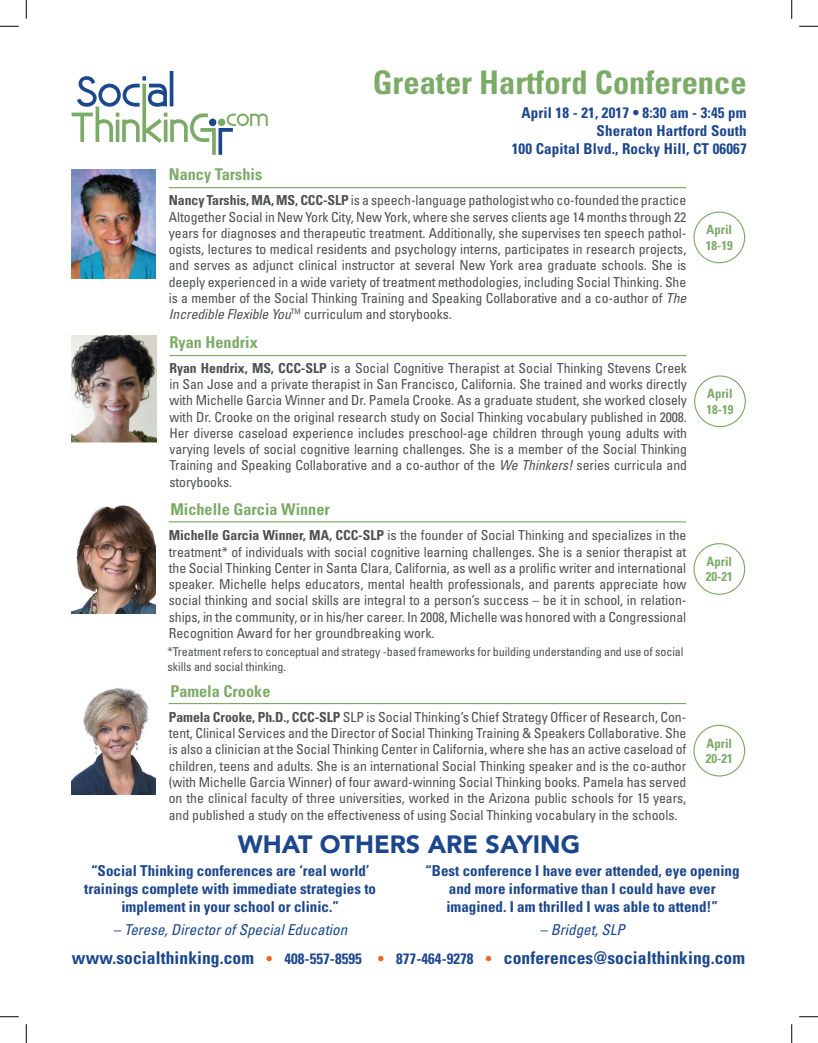
<style>
.page{position:relative;width:818px;height:1043px;background:#fff}
.page>*{position:absolute;margin:0;border:0;box-sizing:border-box;transform-origin:0 0}
.t1{font:700 condensed 32.5px "Univers LT Std";color:#7cab68}
.t2{font:900 25px "Avenir";color:#1c478c}
.t3{font:700 condensed 17.5px "Univers LT Std";letter-spacing:.005em;color:#1c478c}
.t4{font:700 condensed 16.25px "Univers LT Std";color:#7cab68}
.t5{font:700 condensed 15px/18px "Univers LT Std";color:#1c478c;text-align:center}
.t6{font:italic condensed 15px "Univers LT Std";color:#1c478c}
.t7{font:condensed 13.75px/16.2px "Univers LT Std";letter-spacing:-.005em;color:#4e4f50;text-align:justify}
.t8{font:700 condensed 12.75px/15.2px "Univers LT Std";color:#7cab68}
.t9{font:condensed 12px/14.5px "Univers LT Std";letter-spacing:-.005em;color:#4e4f50}
.s1{font-weight:700}
.s2{font-style:italic}
.s3{font-size:15px;color:#ec6527}
.s4{font-size:15px}
</style>
<div class="page">
<svg style="left:72px;top:71px;width:196px;height:84px"></svg>
<img style="left:71px;top:505px;width:85px;height:108px">
<img style="left:71px;top:688px;width:85px;height:107px">
<hr style="left:168px;top:521px;width:518px;height:1px;background:#7cab68">
<hr style="left:168px;top:703px;width:518px;height:1px;background:#7cab68">
<div style="left:693px;top:543px;width:52px;height:52px;border:1px solid #7cab68;border-radius:50%"></div>
<div style="left:693px;top:724px;width:52px;height:52px;border:1px solid #7cab68;border-radius:50%"></div>
<img style="left:72px;top:336px;width:85px;height:106px">
<hr style="left:169px;top:355px;width:517px;height:1px;background:#7cab68">
<div style="left:694px;top:375px;width:51px;height:52px;border:1px solid #7cab68;border-radius:50%"></div>
<img style="left:71px;top:170px;width:85px;height:108px">
<hr style="left:168px;top:187px;width:518px;height:1px;background:#7cab68">
<div style="left:693px;top:211px;width:52px;height:52px;border:1px solid #7cab68;border-radius:50%"></div>
<svg style="left:0;top:25px;width:19px;height:2px"></svg>
<svg style="left:799px;top:25px;width:19px;height:2px"></svg>
<svg style="left:0;top:1016px;width:19px;height:1px"></svg>
<svg style="left:799px;top:1016px;width:19px;height:1px"></svg>
<svg style="left:25px;top:0;width:2px;height:19px"></svg>
<svg style="left:25px;top:1024px;width:2px;height:18px"></svg>
<svg style="left:791px;top:0;width:1px;height:19px"></svg>
<svg style="left:791px;top:1024px;width:1px;height:18px"></svg>
<p class="t4" style="left:169px;top:164px;width:95px">Nancy Tarshis</p>
<h1 class="t1" style="left:373px;top:63px;width:375px">Greater Hartford Conference</h1>
<p class="t5" style="left:511px;top:103px;width:236px;text-align:right">April 18 - 21, 2017 • 8:30 am - 3:45 pm<br>Sheraton Hartford South<br>100 Capital Blvd., Rocky Hill, CT 06067</p>
<p class="t7" style="left:169px;top:192px;width:519px"><span class="s1">Nancy Tarshis, MA, MS, CCC-SLP</span> is a speech-language pathologist who co-founded the practice Altogether Social in New York City, New York, where she serves clients age 14 months through 22 years for diagnoses and therapeutic treatment. Additionally, she supervises ten speech pathol&shy;ogists, lectures to medical residents and psychology interns, participates in research projects, and serves as adjunct clinical instructor at several New York area graduate schools. She is deeply experienced in a wide variety of treatment methodologies, including Social Thinking. She is a member of the Social Thinking Training and Speaking Collaborative and a co-author of <span class="s2">The Incredible Flexible You</span><sup>TM</sup> curriculum and storybooks.</p>
<p class="t4" style="left:169px;top:332px;width:90px">Ryan Hendrix</p>
<p class="t7" style="left:169px;top:359px;width:519px"><span class="s1">Ryan Hendrix, MS, CCC-SLP</span> is a Social Cognitive Therapist at Social Thinking Stevens Creek in San Jose and a private therapist in San Francisco, California. She trained and works directly with Michelle Garcia Winner and Dr. Pamela Crooke. As a graduate student, she worked closely with Dr. Crooke on the original research study on Social Thinking vocabulary published in 2008.<br>Her diverse caseload experience includes preschool-age children through young adults with varying levels of social cognitive learning challenges. She is a member of the Social Thinking Training and Speaking Collaborative and a co-author of the <span class="s2">We Thinkers!</span> series curricula and storybooks.</p>
<p class="t4" style="left:170px;top:499px;width:161px">Michelle Garcia Winner</p>
<p class="t7" style="left:169px;top:527px;width:519px"><span class="s1">Michelle Garcia Winner, MA, CCC-SLP</span> is the founder of Social Thinking and specializes in the treatment* of individuals with social cognitive learning challenges. She is a senior therapist at the Social Thinking Center in Santa Clara, California, as well as a prolific writer and international speaker. Michelle helps educators, mental health professionals, and parents appreciate how social thinking and social skills are integral to a person’s success – be it in school, in relation&shy;ships, in the community, or in his/her career. In 2008, Michelle was honored with a Congressional Recognition Award for her groundbreaking work.</p>
<p class="t9" style="left:168px;top:644px;width:517px">*Treatment refers to conceptual and strategy -based frameworks for building understanding and use of social skills and social thinking.</p>
<p class="t4" style="left:170px;top:681px;width:102px">Pamela Crooke</p>
<p class="t7" style="left:169px;top:708px;width:519px"><span class="s1">Pamela Crooke, Ph.D., CCC-SLP</span> SLP is Social Thinking’s Chief Strategy Officer of Research, Con&shy;tent, Clinical Services and the Director of Social Thinking Training &amp; Speakers Collaborative. She is also a clinician at the Social Thinking Center in California, where she has an active caseload of children, teens and adults. She is an international Social Thinking speaker and is the co-author (with Michelle Garcia Winner) of four award-winning Social Thinking books. Pamela has served on the clinical faculty of three universities, worked in the Arizona public schools for 15 years, and published a study on the effectiveness of using Social Thinking vocabulary in the schools.</p>
<h2 class="t2" style="left:238px;top:822px;width:344px">WHAT OTHERS ARE SAYING</h2>
<p class="t8" style="left:705px;top:222px;width:28px">April<br>18-19</p>
<p class="t8" style="left:706px;top:386px;width:28px">April<br>18-19</p>
<p class="t8" style="left:705px;top:553px;width:28px">April<br>20-21</p>
<p class="t8" style="left:705px;top:735px;width:28px">April<br>20-21</p>
<p class="t5" style="left:84px;top:861px;width:293px">“Social Thinking conferences are ‘real world’ trainings complete with immediate strategies to implement in your school or clinic.”</p>
<p class="t6" style="left:113px;top:920px;width:235px">– Terese, Director of Special Education</p>
<p class="t5" style="left:425px;top:861px;width:316px">“Best conference I have ever attended, eye opening and more informative than I could have ever imagined. I am thrilled I was able to attend!”</p>
<p class="t6" style="left:540px;top:920px;width:86px">– Bridget, SLP</p>
<p class="t3" style="left:72px;top:947px;width:674px">www.socialthinking.com <span class="s3">•</span> <span class="s4">408-557-8595</span> <span class="s3">•</span> <span class="s4">877-464-9278</span> <span class="s3">•</span> conferences@socialthinking.com</p>
</div>
